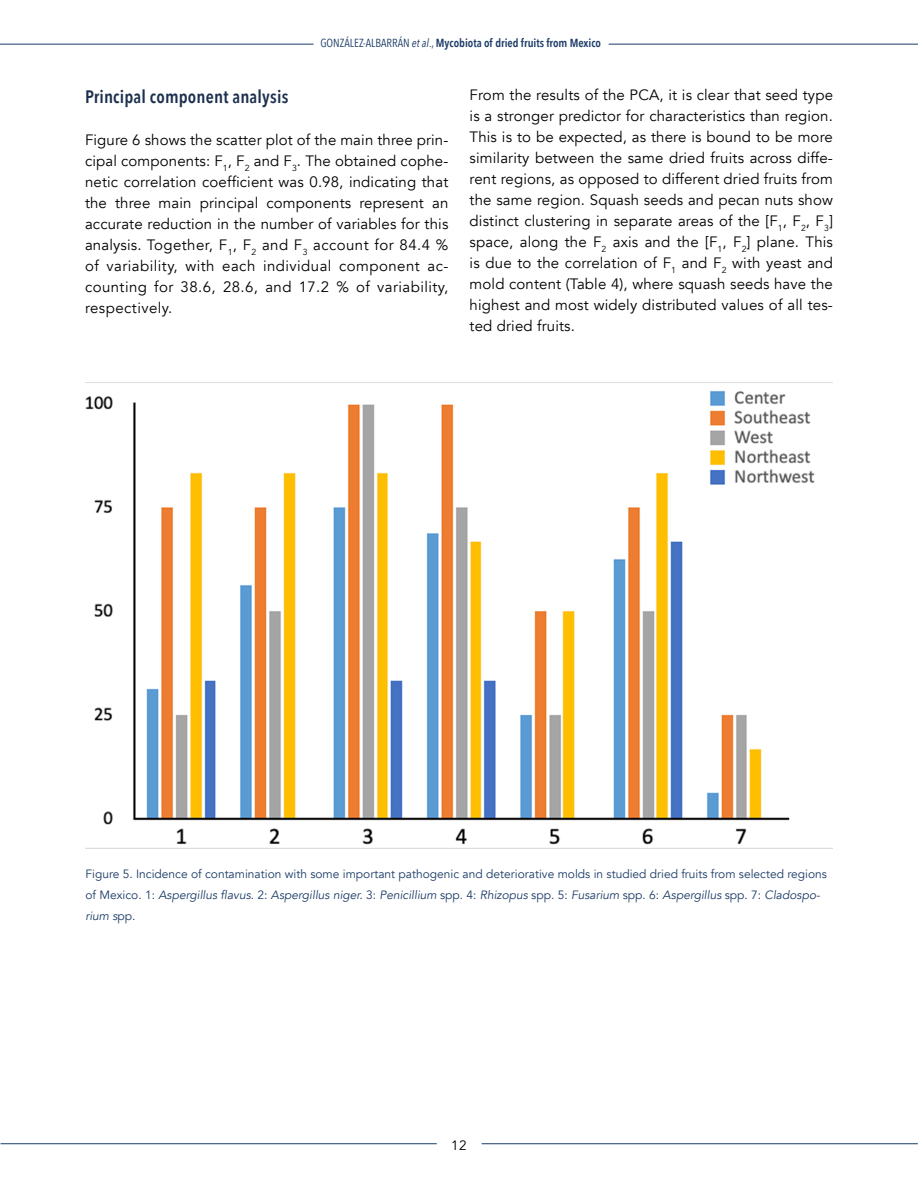
<style>
.page{position:relative;width:918px;height:1188px;background:#fff}
.page>*{position:absolute;margin:0;border:0;box-sizing:border-box;transform-origin:0 0}
.t1{font:600 18px "Avenir Next Condensed";letter-spacing:.01em;color:#1c304e}
.t2{font:15px/21px "Avenir";letter-spacing:.01em;color:#000;text-align:justify}
.t3{font:13.5px "Avenir";color:#000}
.t4{font:12px/21px "Avenir";color:#1b3b66}
.t5{font:600 11.7px "Avenir Next Condensed";color:#1b3b66}
.s1{font-weight:400}
.s2{font-weight:400;font-style:italic}
.s3{font-style:italic}
</style>
<div class="page">
<hr style="left:0;top:44px;width:314px;height:1px;background:#1b3b66">
<hr style="left:609px;top:44px;width:309px;height:1px;background:#1b3b66">
<hr style="left:482px;top:1143px;width:436px;height:1px;background:#1b3b66">
<hr style="left:1px;top:1143px;width:436px;height:1px;background:#1b3b66">
<img style="left:85px;top:390px;width:748px;height:459px">
<p class="t5" style="left:320px;top:33px;width:282px"><span class="s1">GONZÁLEZ-ALBARRÁN</span> <span class="s2">et al</span><span class="s1">.,</span> Mycobiota of dried fruits from Mexico</p>
<p class="t1" style="left:85px;top:81px;width:205px">Principal component analysis</p>
<p class="t2" style="left:85px;top:130px;width:365px">Figure 6 shows the scatter plot of the main three prin&shy;cipal components: F<sub>1</sub>, F<sub>2</sub> and F<sub>3</sub>. The obtained cophe&shy;netic correlation coefficient was 0.98, indicating that the three main principal components represent an accurate reduction in the number of variables for this analysis. Together, F<sub>1</sub>, F<sub>2</sub> and F<sub>3</sub> account for 84.4 % of variability, with each individual component ac&shy;counting for 38.6, 28.6, and 17.2 % of variability, respectively.</p>
<p class="t2" style="left:470px;top:85px;width:365px">From the results of the PCA, it is clear that seed type is a stronger predictor for characteristics than region.<br>This is to be expected, as there is bound to be more similarity between the same dried fruits across diffe&shy;rent regions, as opposed to different dried fruits from the same region. Squash seeds and pecan nuts show distinct clustering in separate areas of the [F<sub>1</sub>, F<sub>2</sub>, F<sub>3</sub>] space, along the F<sub>2</sub> axis and the [F<sub>1</sub>, F<sub>2</sub>] plane. This is due to the correlation of F<sub>1</sub> and F<sub>2</sub> with yeast and mold content (Table 4), where squash seeds have the highest and most widely distributed values of all tes&shy;ted dried fruits.</p>
<p class="t4" style="left:85px;top:864px;width:743px">Figure 5. Incidence of contamination with some important pathogenic and deteriorative molds in studied dried fruits from selected regions of Mexico. 1: <span class="s3">Aspergillus flavus</span>. 2: <span class="s3">Aspergillus niger.</span> 3: <span class="s3">Penicillium</span> spp. 4: <span class="s3">Rhizopus</span> spp. 5: <span class="s3">Fusarium</span> spp. 6: <span class="s3">Aspergillus</span> spp. 7: <span class="s3">Cladospo&shy;rium s</span>pp.</p>
<p class="t3" style="left:451px;top:1137px;width:17px">12</p>
</div>
